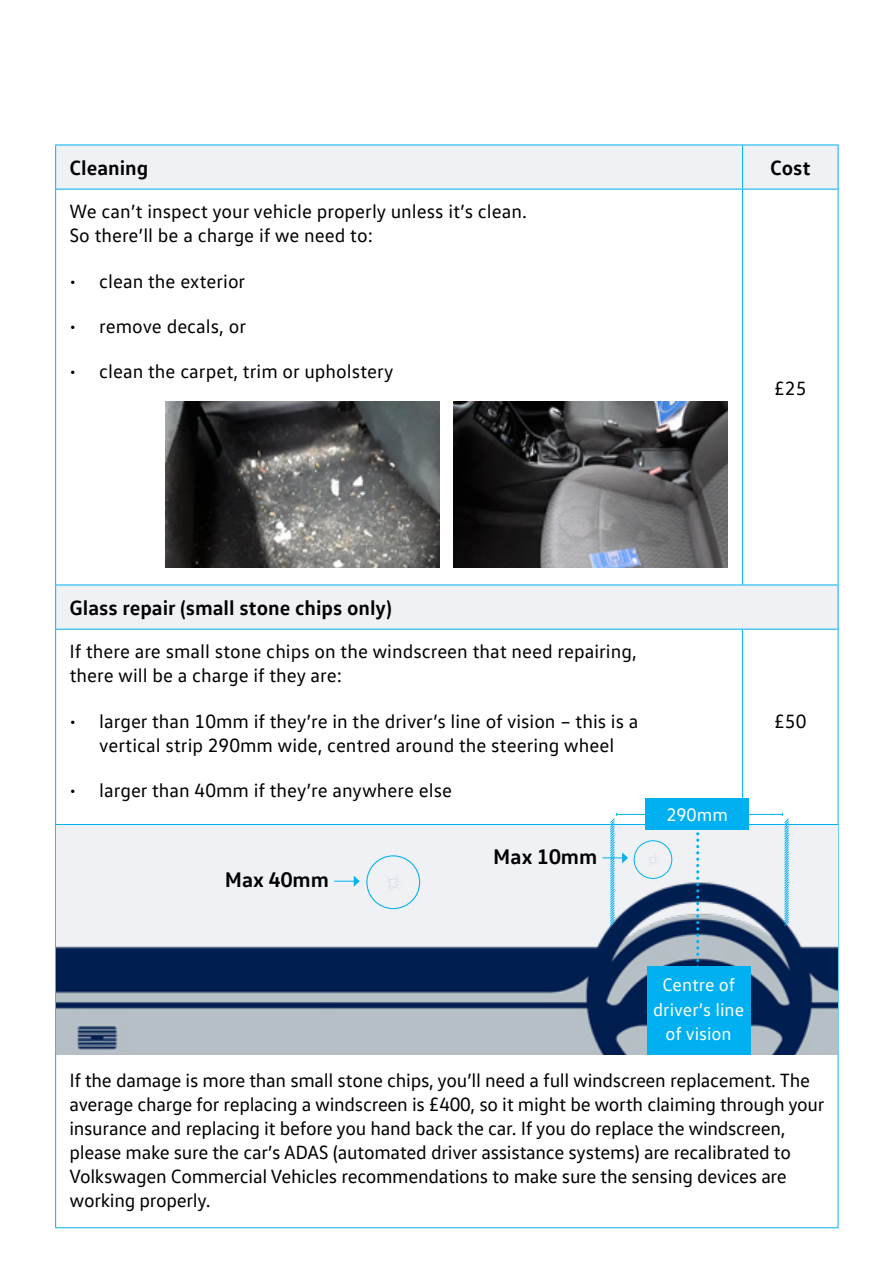
<style>
.page{position:relative;width:893px;height:1263px;background:#fff}
.page>*{position:absolute;margin:0;border:0;box-sizing:border-box;transform-origin:0 0}
.t1{font:700 21.45px "VW Text";color:#000}
.t2{font:700 21px "VW Text";color:#000}
.t3{font:19.5px/24px "VW Text";letter-spacing:-.015em;color:#000}
.t4{font:18.45px/24.6px "VW Text";color:#fff;text-align:center}
</style>
<div class="page">
<svg style="left:56px;top:146px;width:782px;height:483px"></svg>
<hr style="left:55px;top:145px;width:688px;height:1px;background:#00b0f0">
<hr style="left:55px;top:145px;width:1px;height:44px;background:#00b0f0">
<hr style="left:742px;top:145px;width:96px;height:1px;background:#00b0f0">
<hr style="left:742px;top:145px;width:1px;height:44px;background:#00b0f0">
<hr style="left:838px;top:145px;width:1px;height:44px;background:#00b0f0">
<hr style="left:55px;top:189px;width:688px;height:1px;background:#00b0f0">
<hr style="left:55px;top:189px;width:1px;height:396px;background:#00b0f0">
<hr style="left:742px;top:189px;width:96px;height:1px;background:#00b0f0">
<hr style="left:742px;top:189px;width:1px;height:396px;background:#00b0f0">
<hr style="left:838px;top:189px;width:1px;height:396px;background:#00b0f0">
<hr style="left:55px;top:585px;width:688px;height:1px;background:#00b0f0">
<hr style="left:55px;top:585px;width:1px;height:44px;background:#00b0f0">
<hr style="left:742px;top:585px;width:96px;height:1px;background:#00b0f0">
<hr style="left:838px;top:585px;width:1px;height:44px;background:#00b0f0">
<hr style="left:55px;top:629px;width:688px;height:1px;background:#00b0f0">
<hr style="left:55px;top:629px;width:1px;height:195px;background:#00b0f0">
<hr style="left:742px;top:629px;width:96px;height:1px;background:#00b0f0">
<hr style="left:742px;top:629px;width:1px;height:195px;background:#00b0f0">
<hr style="left:838px;top:629px;width:1px;height:195px;background:#00b0f0">
<hr style="left:55px;top:824px;width:688px;height:1px;background:#00b0f0">
<hr style="left:55px;top:825px;width:1px;height:224px;background:#00b0f0">
<hr style="left:742px;top:824px;width:96px;height:1px;background:#00b0f0">
<hr style="left:838px;top:825px;width:1px;height:224px;background:#00b0f0">
<hr style="left:55px;top:1049px;width:688px;height:1px;background:#00b0f0">
<hr style="left:55px;top:1050px;width:1px;height:177px;background:#00b0f0">
<hr style="left:838px;top:1050px;width:1px;height:177px;background:#00b0f0">
<hr style="left:55px;top:1227px;width:688px;height:1px;background:#00b0f0">
<hr style="left:742px;top:1227px;width:96px;height:1px;background:#00b0f0">
<img style="left:454px;top:402px;width:274px;height:166px">
<img style="left:165px;top:402px;width:274px;height:165px">
<img style="left:56px;top:825px;width:782px;height:229px">
<svg style="left:696px;top:830px;width:3px;height:136px"></svg>
<div style="left:647px;top:966px;width:104px;height:88px;background:#00b0f0"></div>
<hr style="left:617px;top:814px;width:165px;height:1px;background:#00b0f0">
<svg style="left:782px;top:813px;width:8px;height:114px"></svg>
<div style="left:645px;top:798px;width:104px;height:32px;background:#00b0f0"></div>
<div style="left:634px;top:840px;width:38px;height:39px;border:1px solid #00b0f0;border-radius:50%"></div>
<div style="left:366px;top:855px;width:54px;height:54px;border:1px solid #00b0f0;border-radius:50%"></div>
<svg style="left:645px;top:852px;width:16px;height:16px"></svg>
<svg style="left:383px;top:871px;width:22px;height:23px"></svg>
<svg style="left:334px;top:876px;width:26px;height:11px"></svg>
<svg style="left:602px;top:813px;width:26px;height:114px"></svg>
<p class="t2" style="left:69px;top:154px;width:80px">Cleaning</p>
<p class="t2" style="left:770px;top:154px;width:42px">Cost</p>
<p class="t3" style="left:69px;top:199px;width:459px">We can’t inspect your vehicle properly unless it’s clean.<br>So there’ll be a charge if we need to:</p>
<p class="t3" style="left:69px;top:268px;width:177px">• clean the exterior</p>
<p class="t3" style="left:69px;top:314px;width:178px">• remove decals, or</p>
<p class="t3" style="left:69px;top:359px;width:325px">• clean the carpet, trim or upholstery</p>
<p class="t3" style="left:774px;top:375px;width:34px">£25</p>
<p class="t2" style="left:69px;top:594px;width:324px">Glass repair (small stone chips only)</p>
<p class="t3" style="left:69px;top:639px;width:569px">If there are small stone chips on the windscreen that need repairing, there will be a charge if they are:</p>
<p class="t3" style="left:69px;top:708px;width:571px;text-align:center">• larger than 10mm if they’re in the driver’s line of vision – this is a vertical strip 290mm wide, centred around the steering wheel</p>
<p class="t3" style="left:69px;top:778px;width:384px">• larger than 40mm if they’re anywhere else</p>
<p class="t1" style="left:225px;top:866px;width:106px">Max 40mm</p>
<p class="t1" style="left:493px;top:843px;width:106px">Max 10mm</p>
<p class="t4" style="left:666px;top:801px;width:63px">290mm</p>
<p class="t3" style="left:774px;top:708px;width:34px">£50</p>
<p class="t4" style="left:653px;top:972px;width:92px">Centre of driver’s line of vision</p>
<p class="t3" style="left:69px;top:1067px;width:757px">If the damage is more than small stone chips, you’ll need a full windscreen replacement. The average charge for replacing a windscreen is £400, so it might be worth claiming through your insurance and replacing it before you hand back the car. If you do replace the windscreen, please make sure the car’s ADAS (automated driver assistance systems) are recalibrated to Volkswagen Commercial Vehicles recommendations to make sure the sensing devices are working properly.</p>
</div>
